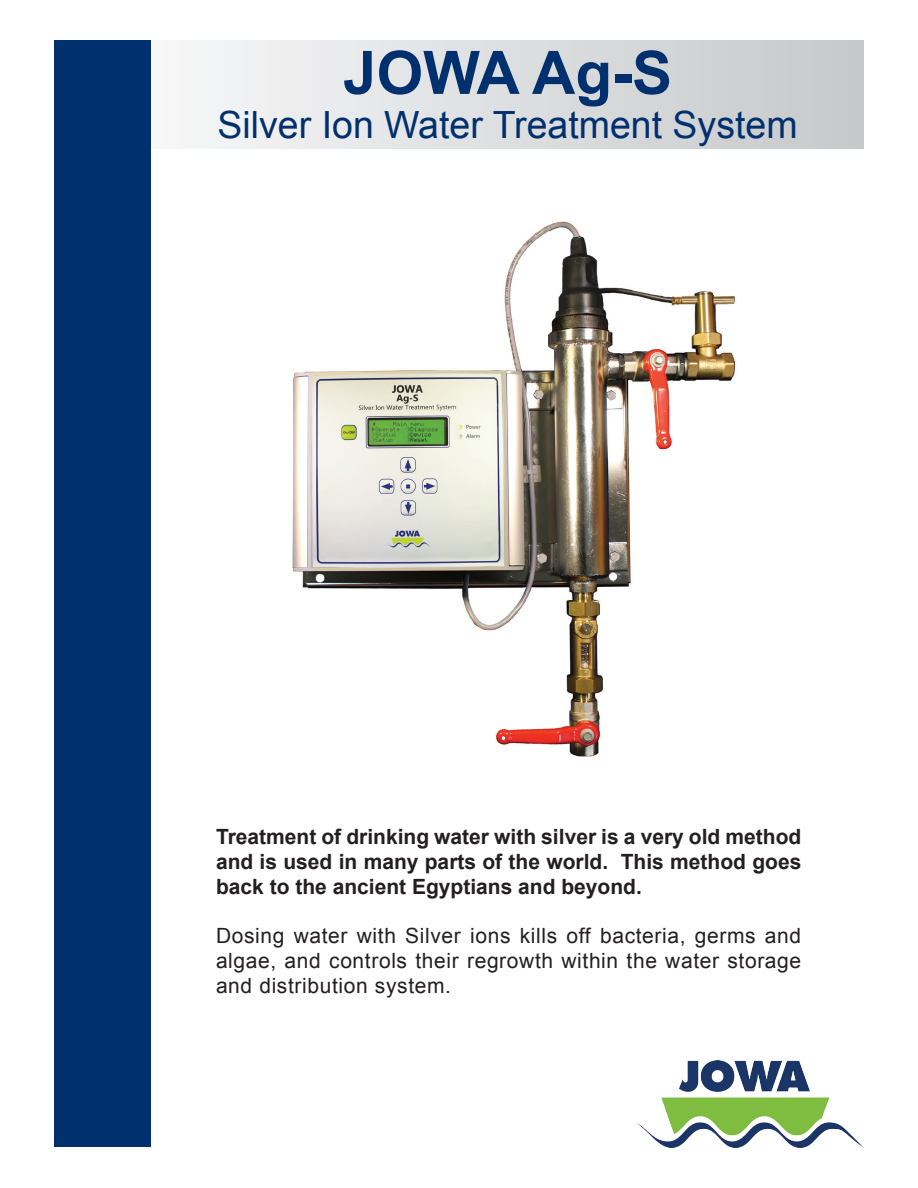
<style>
.page{position:relative;width:918px;height:1188px;background:#fff}
.page>*{position:absolute;margin:0;border:0;box-sizing:border-box;transform-origin:0 0}
.t1{font:700 60px "Arial";color:#00306d}
.t2{font:37.5px "Arial";color:#00306d}
.t3{font:700 21px/25.2px "Arial";color:#231f20;text-align:justify}
.t4{font:21px/25.2px "Arial";letter-spacing:.03em;color:#231f20;text-align:justify}
</style>
<div class="page">
<svg style="left:150px;top:40px;width:714px;height:108px"></svg>
<div style="left:54px;top:40px;width:96px;height:1108px;background:#00306d"></div>
<img style="left:292px;top:221px;width:444px;height:536px">
<img style="left:637px;top:1060px;width:226px;height:87px">
<p class="t1" style="left:343px;top:33px;width:330px">JOWA Ag-S</p>
<p class="t2" style="left:218px;top:101px;width:582px">Silver Ion Water Treatment System</p>
<p class="t3" style="left:216px;top:825px;width:587px">Treatment of drinking water with silver is a very old method and is used in many parts of the world. This method goes back to the ancient Egyptians and beyond.</p>
<p class="t4" style="left:216px;top:923px;width:587px">Dosing water with Silver ions kills off bacteria, germs and algae, and controls their regrowth within the water storage and distribution system.</p>
</div>
